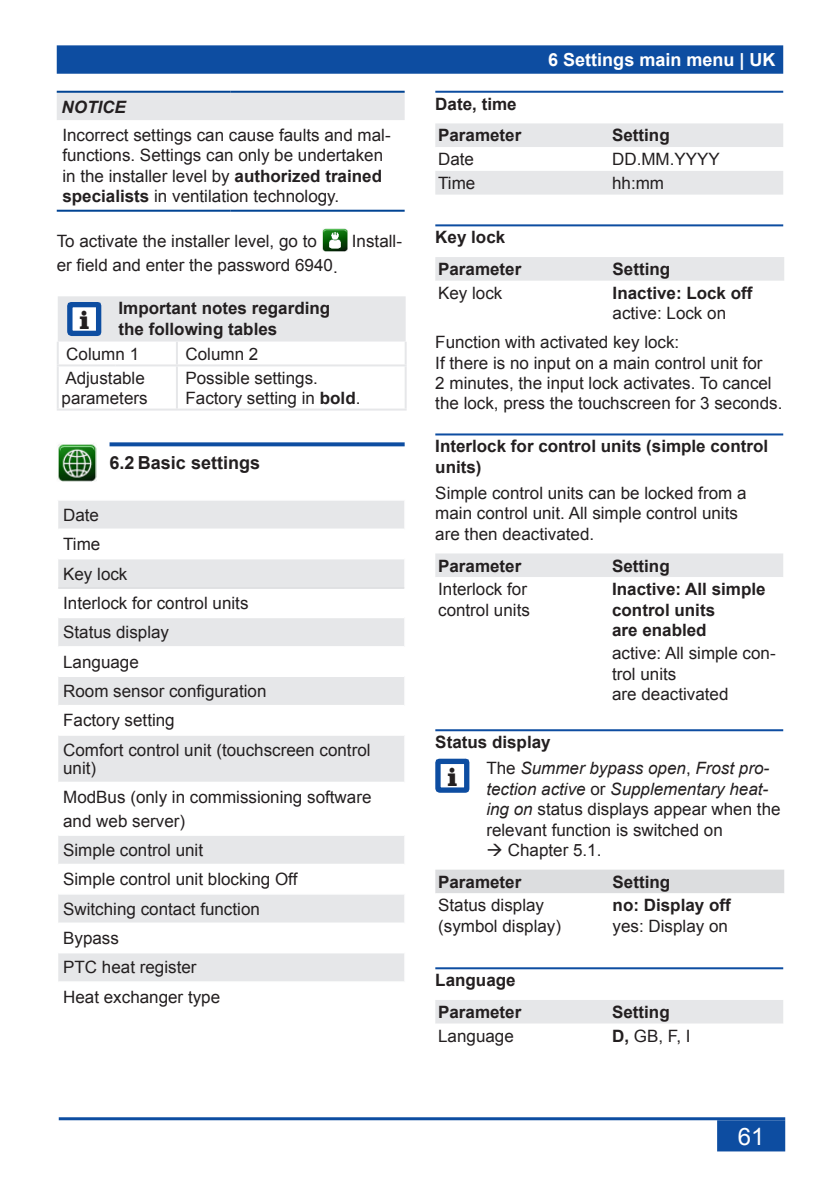
<style>
.page{position:relative;width:840px;height:1191px;background:#fff}
.page>*{position:absolute;margin:0;border:0;box-sizing:border-box;transform-origin:0 0}
.t1{font:900 26.6px "Clarendon BT";color:#231f20}
.t2{font:24px "Arial";color:#fff}
.t3{font:700 18px "Arial";color:#fff}
.Überschrift_02_Icon{font:700 18px "Arial";color:#231f20}
.Tabelleninhalt_8_5pt{font:17px/20.4px "Arial";color:#231f20}
.Grundtext{font:17px/20.4px "Arial";color:#231f20}
.WH_Quelle_Inhalt{font:17px/20.4px "Arial";color:#231f20}
.Tabelleninhalt_8_5pt-2{font:700 17px/20.4px "Arial";color:#231f20}
.Hinweis-Überschrift{font:17px/20.4px "Arial";color:#231f20}
.Überschrift_03{font:700 17px/20.4px "Arial";color:#231f20}
.Tabellenkopf_8_5pt{font:700 17px "Arial";color:#231f20}
.Signalwort{font:italic 700 17px "Arial";color:#231f20}
.s1{font-weight:700}
.s2{font-weight:400}
.s3{font-style:italic}
</style>
<div class="page">
<div style="left:58px;top:46px;width:723px;height:27px;background:#0d4da1"></div>
<div style="left:57px;top:45px;width:725px;height:29px;border:2px solid #0d4da1"></div>
<hr style="left:59px;top:1117px;width:725px;height:3px;background:#0d4da1">
<div style="left:717px;top:1121px;width:66px;height:29px;background:#0d4da1"></div>
<div style="left:716px;top:1120px;width:68px;height:31px;border:2px solid #0d4da1"></div>
<div style="left:57px;top:93px;width:347px;height:27px;background:#e6e7e9"></div>
<hr style="left:57px;top:91px;width:173px;height:2px;background:#004393">
<hr style="left:230px;top:91px;width:174px;height:2px;background:#004393">
<hr style="left:57px;top:210px;width:173px;height:2px;background:#004393">
<hr style="left:230px;top:210px;width:174px;height:2px;background:#004393">
<img style="left:322px;top:228px;width:25px;height:23px">
<hr style="left:57px;top:342px;width:2px;height:22px;background:#e6e7e9">
<hr style="left:404px;top:342px;width:2px;height:22px;background:#e6e7e9">
<hr style="left:57px;top:364px;width:59px;height:2px;background:#e6e7e9">
<hr style="left:57px;top:366px;width:2px;height:42px;background:#e6e7e9">
<hr style="left:177px;top:364px;width:229px;height:2px;background:#e6e7e9">
<hr style="left:404px;top:366px;width:2px;height:42px;background:#e6e7e9">
<hr style="left:57px;top:408px;width:59px;height:2px;background:#e6e7e9">
<hr style="left:116px;top:408px;width:61px;height:2px;background:#e6e7e9">
<hr style="left:177px;top:408px;width:229px;height:2px;background:#e6e7e9">
<svg style="left:58px;top:296px;width:347px;height:113px"></svg>
<img style="left:57px;top:443px;width:39px;height:39px">
<svg style="left:109px;top:442px;width:295px;height:4px"></svg>
<svg style="left:58px;top:501px;width:346px;height:280px;fill:#e6e7e9"></svg>
<svg style="left:58px;top:836px;width:346px;height:145px;fill:#e6e7e9"></svg>
<hr style="left:58px;top:528px;width:346px;height:2px;background:#fff">
<hr style="left:58px;top:646px;width:346px;height:1px;background:#fff">
<hr style="left:58px;top:705px;width:346px;height:1px;background:#fff">
<hr style="left:58px;top:863px;width:346px;height:2px;background:#fff">
<hr style="left:58px;top:922px;width:346px;height:2px;background:#fff">
<hr style="left:58px;top:558px;width:346px;height:1px;background:#fff">
<hr style="left:58px;top:675px;width:346px;height:2px;background:#fff">
<hr style="left:58px;top:734px;width:346px;height:2px;background:#fff">
<hr style="left:58px;top:893px;width:346px;height:1px;background:#fff">
<hr style="left:58px;top:952px;width:346px;height:1px;background:#fff">
<hr style="left:58px;top:587px;width:346px;height:2px;background:#dcdddf">
<hr style="left:58px;top:616px;width:346px;height:2px;background:#fff">
<hr style="left:435px;top:91px;width:347px;height:2px;background:#0d4da1">
<hr style="left:435px;top:224px;width:347px;height:2px;background:#0d4da1">
<hr style="left:435px;top:433px;width:347px;height:2px;background:#0d4da1">
<hr style="left:435px;top:729px;width:347px;height:2px;background:#0d4da1">
<hr style="left:435px;top:967px;width:347px;height:2px;background:#0d4da1">
<svg style="left:435px;top:123px;width:347px;height:72px"></svg>
<div style="left:435px;top:257px;width:348px;height:24px;background:#e6e7e9"></div>
<div style="left:435px;top:553px;width:347px;height:24px;background:#e6e7e9"></div>
<svg style="left:435px;top:758px;width:34px;height:34px"></svg>
<div style="left:435px;top:869px;width:348px;height:24px;background:#dcdddf"></div>
<div style="left:435px;top:1000px;width:347px;height:24px;background:#e6e7e9"></div>
<p class="Signalwort" style="left:61px;top:96px;width:66px">NOTICE</p>
<p class="WH_Quelle_Inhalt" style="left:62px;top:125px;width:329px">Incorrect settings can cause faults and mal&shy;functions. Settings can only be undertaken in the installer level by <span class="s1">authorized trained specialists</span> in ventilation technology.</p>
<p class="Grundtext" style="left:57px;top:231px;width:261px">To activate the installer level, go to</p>
<p class="Grundtext" style="left:352px;top:231px;width:52px">Install-</p>
<p class="Grundtext" style="left:57px;top:255px;width:282px">er field and enter the password 6940.</p>
<p class="t1" style="left:79px;top:303px;width:11px">i</p>
<p class="Tabelleninhalt_8_5pt-2" style="left:118px;top:299px;width:213px">Important notes regarding the following tables</p>
<p class="Tabelleninhalt_8_5pt" style="left:66px;top:344px;width:74px">Column 1</p>
<p class="Tabelleninhalt_8_5pt" style="left:185px;top:344px;width:74px">Column 2</p>
<p class="Tabelleninhalt_8_5pt" style="left:62px;top:367px;width:87px">Adjustable parameters</p>
<p class="Tabelleninhalt_8_5pt" style="left:185px;top:367px;width:176px">Possible settings.<br>Factory setting in <span class="s1">bold</span>.</p>
<p class="Überschrift_02_Icon" style="left:109px;top:451px;width:152px">6.2 Basic settings</p>
<p class="Tabelleninhalt_8_5pt" style="left:63px;top:505px;width:37px">Date</p>
<p class="Tabelleninhalt_8_5pt" style="left:63px;top:534px;width:39px">Time</p>
<p class="Tabelleninhalt_8_5pt" style="left:63px;top:563px;width:66px">Key lock</p>
<p class="Tabelleninhalt_8_5pt" style="left:63px;top:593px;width:187px">Interlock for control units</p>
<p class="Tabelleninhalt_8_5pt" style="left:63px;top:622px;width:107px">Status display</p>
<p class="Tabelleninhalt_8_5pt" style="left:63px;top:651px;width:77px">Language</p>
<p class="Tabelleninhalt_8_5pt" style="left:63px;top:681px;width:205px">Room sensor configuration</p>
<p class="Tabelleninhalt_8_5pt" style="left:63px;top:710px;width:113px">Factory setting</p>
<p class="Tabelleninhalt_8_5pt" style="left:63px;top:741px;width:309px;line-height:18px">Comfort control unit (touchscreen control unit)</p>
<p class="Tabelleninhalt_8_5pt" style="left:63px;top:787px;width:309px">ModBus (only in commissioning software</p>
<p class="Tabelleninhalt_8_5pt" style="left:63px;top:810px;width:123px">and web server)</p>
<p class="Tabelleninhalt_8_5pt" style="left:63px;top:840px;width:141px">Simple control unit</p>
<p class="Tabelleninhalt_8_5pt" style="left:63px;top:869px;width:236px">Simple control unit blocking Off</p>
<p class="Tabelleninhalt_8_5pt" style="left:63px;top:898px;width:198px">Switching contact function</p>
<p class="Tabelleninhalt_8_5pt" style="left:63px;top:928px;width:57px">Bypass</p>
<p class="Tabelleninhalt_8_5pt" style="left:63px;top:957px;width:135px">PTC heat register</p>
<p class="Tabelleninhalt_8_5pt" style="left:63px;top:986px;width:158px">Heat exchanger type</p>
<p class="t3" style="left:548px;top:48px;width:229px">6 Settings main menu | UK</p>
<p class="Überschrift_03" style="left:435px;top:94px;width:83px">Date, time</p>
<p class="Tabellenkopf_8_5pt" style="left:438px;top:124px;width:85px">Parameter</p>
<p class="Tabellenkopf_8_5pt" style="left:611px;top:124px;width:59px">Setting</p>
<p class="Tabelleninhalt_8_5pt" style="left:438px;top:149px;width:37px">Date</p>
<p class="Tabelleninhalt_8_5pt" style="left:611px;top:149px;width:109px">DD.MM.YYYY</p>
<p class="Tabelleninhalt_8_5pt" style="left:438px;top:173px;width:39px">Time</p>
<p class="Tabelleninhalt_8_5pt" style="left:611px;top:173px;width:53px">hh:mm</p>
<p class="Überschrift_03" style="left:435px;top:228px;width:71px">Key lock</p>
<p class="Tabellenkopf_8_5pt" style="left:438px;top:258px;width:85px">Parameter</p>
<p class="Tabellenkopf_8_5pt" style="left:612px;top:258px;width:59px">Setting</p>
<p class="Tabelleninhalt_8_5pt" style="left:438px;top:283px;width:66px">Key lock</p>
<p class="Tabelleninhalt_8_5pt-2" style="left:612px;top:283px;width:141px">Inactive: Lock off <span class="s2">active: Lock on</span></p>
<p class="Grundtext" style="left:435px;top:332px;width:348px">Function with activated key lock:<br>If there is no input on a main control unit for<br>2 minutes, the input lock activates. To cancel the lock, press the touchscreen for 3 seconds.</p>
<p class="Überschrift_03" style="left:435px;top:437px;width:334px">Interlock for control units (simple control units)</p>
<p class="Grundtext" style="left:435px;top:483px;width:312px">Simple control units can be locked from a main control unit. All simple control units are then deactivated.</p>
<p class="Tabellenkopf_8_5pt" style="left:438px;top:554px;width:85px">Parameter</p>
<p class="Tabellenkopf_8_5pt" style="left:611px;top:554px;width:59px">Setting</p>
<p class="Tabelleninhalt_8_5pt" style="left:438px;top:579px;width:93px">Interlock for control units</p>
<p class="Tabelleninhalt_8_5pt-2" style="left:611px;top:579px;width:155px">Inactive: All simple control units<br>are enabled</p>
<p class="Tabelleninhalt_8_5pt" style="left:611px;top:643px;width:165px">active: All simple con&shy;trol units<br>are deactivated</p>
<p class="Überschrift_03" style="left:435px;top:732px;width:117px">Status display</p>
<p class="t1" style="left:447px;top:760px;width:11px">i</p>
<p class="Hinweis-Überschrift" style="left:486px;top:758px;width:295px">The <span class="s3">Summer bypass open</span>, <span class="s3">Frost pro&shy;tection active</span> or <span class="s3">Supplementary heat&shy;ing on</span> status displays appear when the relevant function is switched on</p>
<p class="Hinweis-Überschrift" style="left:486px;top:840px;width:116px">→ Chapter 5.1.</p>
<p class="Tabellenkopf_8_5pt" style="left:438px;top:870px;width:85px">Parameter</p>
<p class="Tabellenkopf_8_5pt" style="left:612px;top:870px;width:59px">Setting</p>
<p class="Tabelleninhalt_8_5pt" style="left:438px;top:895px;width:124px">Status display (symbol display)</p>
<p class="Tabelleninhalt_8_5pt-2" style="left:612px;top:895px;width:120px">no: Display off <span class="s2">yes: Display on</span></p>
<p class="Überschrift_03" style="left:435px;top:970px;width:82px">Language</p>
<p class="Tabellenkopf_8_5pt" style="left:438px;top:1000px;width:85px">Parameter</p>
<p class="Tabellenkopf_8_5pt" style="left:611px;top:1000px;width:59px">Setting</p>
<p class="Tabelleninhalt_8_5pt" style="left:438px;top:1025px;width:77px">Language</p>
<p class="Tabelleninhalt_8_5pt" style="left:611px;top:1025px;width:80px"><span class="s1">D,</span> GB, F, I</p>
<h2 class="t2" style="left:737px;top:1120px;width:28px">61</h2>
</div>
